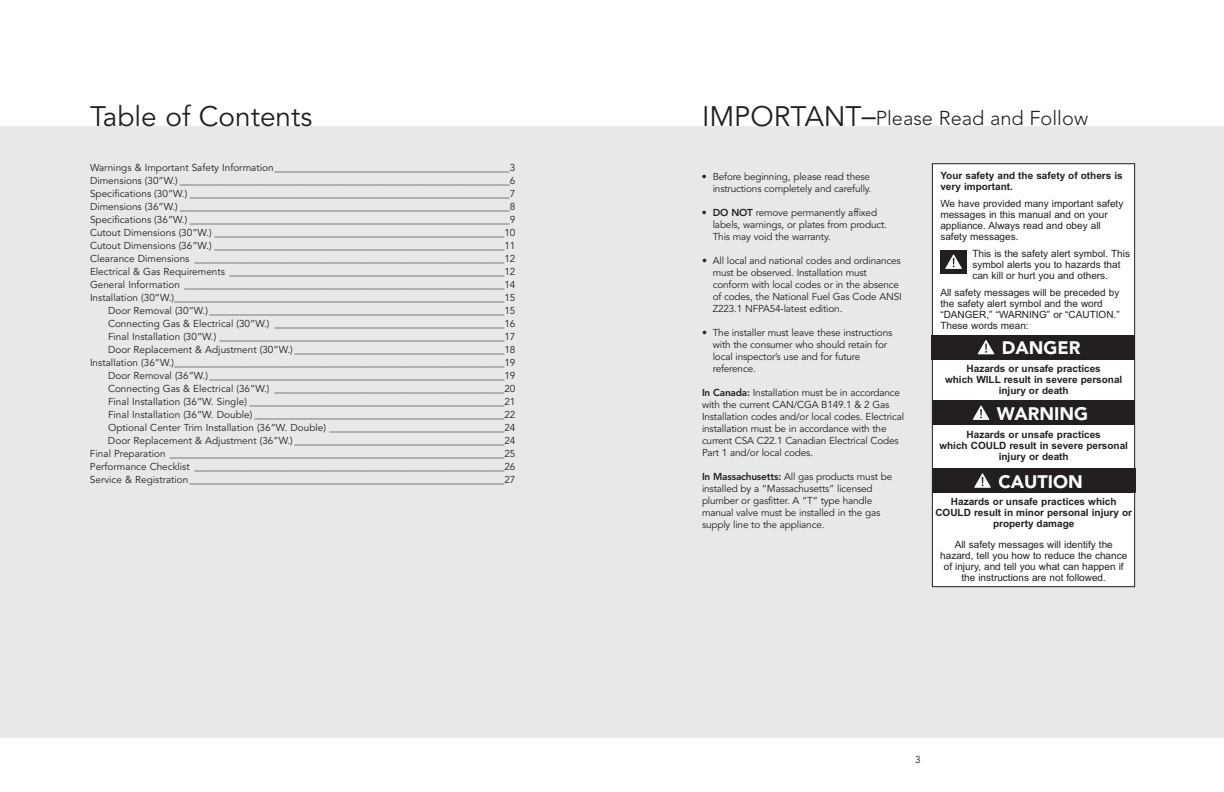
<style>
.page{position:relative;width:1224px;height:792px;background:#fff}
.page>*{position:absolute;margin:0;border:0;box-sizing:border-box;transform-origin:0 0}
.t1{font:28px "Avenir";color:#231f20}
.t2{font:300 20px "Avenir";color:#231f20}
.t3{font:900 18px "Avenir";color:#fff}
.t4{font:10px/13px "Avenir";letter-spacing:-.015em;color:#231f20}
.t5{font:10px/11px "Arial";color:#231f20}
.t6{font:700 10px/11px "Arial";color:#231f20;text-align:center}
.s1{font-weight:400;font-size:28px}
.s2{font-weight:800}
</style>
<div class="page">
<div style="left:594px;top:126px;width:630px;height:612px;background:#e7e8e9"></div>
<div style="left:0;top:126px;width:630px;height:612px;background:#e7e8e9"></div>
<div style="left:932px;top:164px;width:203px;height:423px;background:#fff"></div>
<div style="left:932px;top:163px;width:203px;height:424px;border:1px solid #231f20"></div>
<div style="left:941px;top:250px;width:26px;height:24px;background:#231f20"></div>
<svg style="left:945px;top:254px;width:17px;height:15px"></svg>
<div style="left:932px;top:335px;width:202px;height:25px;background:#231f20"></div>
<svg style="left:978px;top:340px;width:16px;height:14px"></svg>
<div style="left:932px;top:400px;width:202px;height:25px;background:#231f20"></div>
<svg style="left:973px;top:405px;width:16px;height:15px"></svg>
<div style="left:933px;top:468px;width:202px;height:25px;background:#231f20"></div>
<svg style="left:974px;top:473px;width:17px;height:15px"></svg>
<h1 class="t1" style="left:90px;top:105px;width:224px">Table of Contents</h1>
<h2 class="t2" style="left:862px;top:110px;width:228px"><span class="s1">–</span>Please Read and Follow</h2>
<p class="t4" style="left:90px;top:162px;width:427px;text-align:right">Warnings &amp; Important Safety Information_______________________________________________3<br>Dimensions (30”W.) __________________________________________________________________6<br>Specifications (30”W.) ________________________________________________________________7<br>Dimensions (36”W.) __________________________________________________________________8<br>Specifications (36”W.) ________________________________________________________________9<br>Cutout Dimensions (30”W.) __________________________________________________________10<br>Cutout Dimensions (36”W.) __________________________________________________________11<br>Clearance Dimensions ______________________________________________________________12<br>Electrical &amp; Gas Requirements _______________________________________________________12<br>General Information ________________________________________________________________14<br>Installation (30”W.)__________________________________________________________________15<br>Door Removal (30”W.) ___________________________________________________________15<br>Connecting Gas &amp; Electrical (30”W.) ______________________________________________16<br>Final Installation (30”W.) _________________________________________________________17<br>Door Replacement &amp; Adjustment (30”W.) __________________________________________18<br>Installation (36”W.)__________________________________________________________________19<br>Door Removal (36”W.) ___________________________________________________________19<br>Connecting Gas &amp; Electrical (36”W.) ______________________________________________20<br>Final Installation (36”W. Single) ___________________________________________________21<br>Final Installation (36”W. Double) __________________________________________________22<br>Optional Center Trim Installation (36”W. Double) ___________________________________24<br>Door Replacement &amp; Adjustment (36”W.) __________________________________________24<br>Final Preparation ___________________________________________________________________25<br>Performance Checklist ______________________________________________________________26<br>Service &amp; Registration_______________________________________________________________27</p>
<p class="t4" style="left:702px;top:171px;width:171px;line-height:12px;text-align:right">• Before beginning, please read these instructions completely and carefully.</p>
<h1 class="t1" style="left:702px;top:105px;width:161px">IMPORTANT</h1>
<p class="t6" style="left:940px;top:170px;width:184px;text-align:left">Your safety and the safety of others is very important.</p>
<p class="t5" style="left:940px;top:198px;width:184px">We have provided many important safety messages in this manual and on your appliance. Always read and obey all safety messages.</p>
<p class="t5" style="left:972px;top:248px;width:159px">This is the safety alert symbol. This symbol alerts you to hazards that can kill or hurt you and others.</p>
<p class="t5" style="left:940px;top:287px;width:181px">All safety messages will be preceded by the safety alert symbol and the word “DANGER,” “WARNING” or “CAUTION.”<br>These words mean:</p>
<p class="t6" style="left:945px;top:363px;width:179px">Hazards or unsafe practices<br>which WILL result in severe personal injury or death</p>
<p class="t4" style="left:713px;top:207px;width:176px;line-height:12px;text-indent:-11px">• <span class="s2">DO NOT</span> remove permanently affixed labels, warnings, or plates from product.<br>This may void the warranty.</p>
<p class="t4" style="left:713px;top:255px;width:191px;line-height:12px;text-indent:-11px">• All local and national codes and ordinances must be observed. Installation must conform with local codes or in the absence of codes, the National Fuel Gas Code ANSI Z223.1 NFPA54-latest edition.</p>
<p class="t4" style="left:713px;top:327px;width:181px;line-height:12px;text-indent:-11px">• The installer must leave these instructions with the consumer who should retain for local inspector’s use and for future reference.</p>
<p class="t4" style="left:702px;top:387px;width:204px;line-height:12px"><span class="s2">In Canada:</span> Installation must be in accordance with the current CAN/CGA B149.1 &amp; 2 Gas Installation codes and/or local codes. Electrical installation must be in accordance with the current CSA C22.1 Canadian Electrical Codes Part 1 and/or local codes.</p>
<p class="t4" style="left:702px;top:471px;width:192px;line-height:12px"><span class="s2">In Massachusetts:</span> All gas products must be installed by a “Massachusetts” licensed plumber or gasfitter. A “T” type handle manual valve must be installed in the gas supply line to the appliance.</p>
<h3 class="t3" style="left:1002px;top:341px;width:80px">DANGER</h3>
<h3 class="t3" style="left:997px;top:406px;width:93px">WARNING</h3>
<p class="t6" style="left:939px;top:429px;width:190px">Hazards or unsafe practices<br>which COULD result in severe personal injury or death</p>
<p class="t6" style="left:935px;top:496px;width:198px">Hazards or unsafe practices which<br>COULD result in minor personal injury or property damage</p>
<p class="t5" style="left:940px;top:539px;width:189px;text-align:center">All safety messages will identify the hazard, tell you how to reduce the chance of injury, and tell you what can happen if the instructions are not followed.</p>
<h3 class="t3" style="left:998px;top:474px;width:86px">CAUTION</h3>
<p class="t4" style="left:915px;top:753px;width:7px">3</p>
</div>
